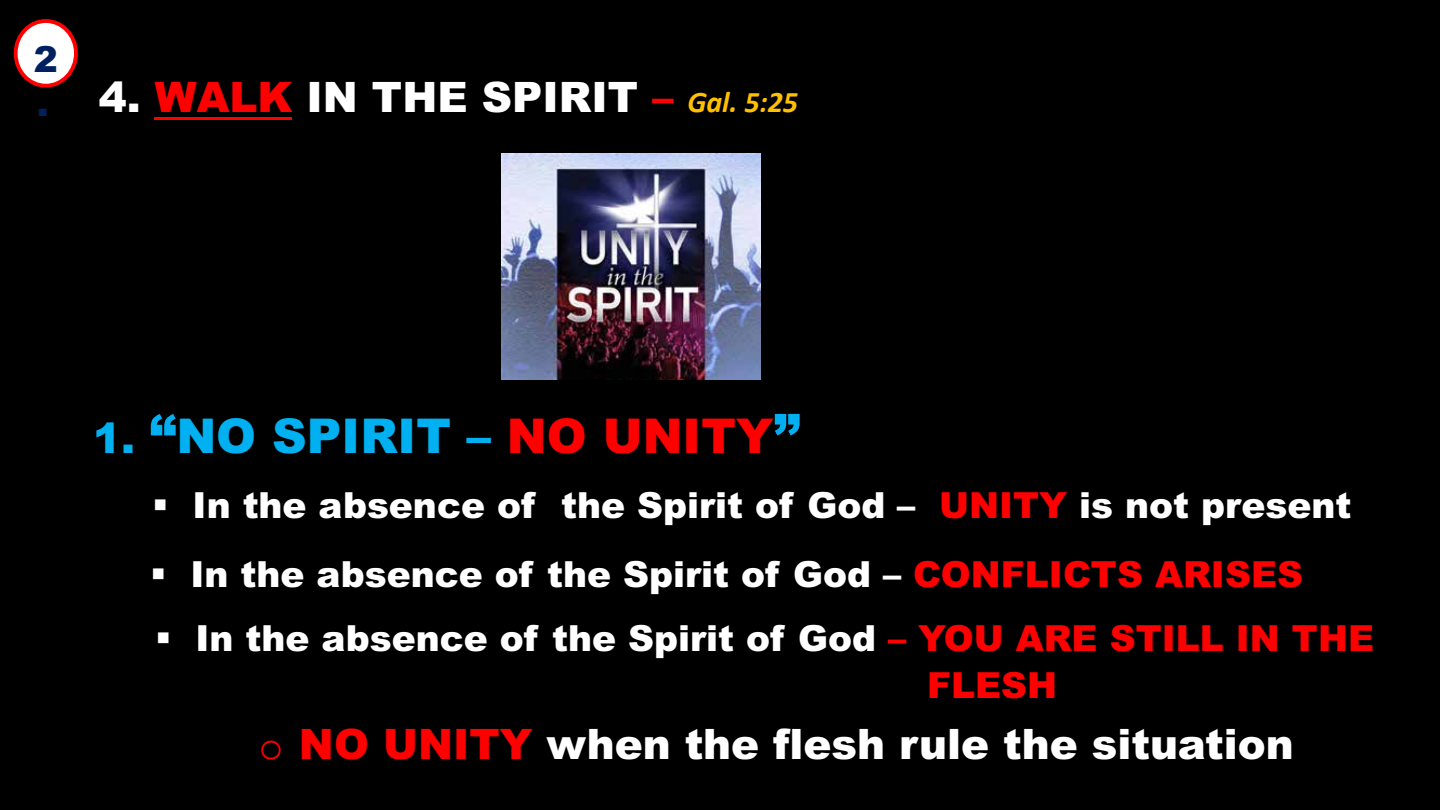
<style>
.page{position:relative;width:1440px;height:810px;background:#000}
.page>*{position:absolute;margin:0;border:0;box-sizing:border-box;transform-origin:0 0}
.t1{font:900 48px "Arial";color:#00b0f0}
.t2{font:900 42px "Arial";color:#fff}
.t3{font:900 36px/46.5px "Arial";color:#fff}
.t4{font:900 36px "Arial";color:#002060}
.s1{font-size:36px;color:#002060}
.s2{color:#f00}
.s3{font-family:"Calibri";font-weight:700;font-style:italic;font-size:30px;color:#ffc000}
.s4{font-size:42px}
.s5{font-size:54px}
.s6{font-family:"Courier New";font-weight:400;color:#f00}
</style>
<div class="page">
<img style="left:501px;top:153px;width:259px;height:226px">
<div style="left:16px;top:21px;width:60px;height:65px;background:#fff;border-radius:50%"></div>
<div style="left:14px;top:19px;width:64px;height:69px;border:4px solid #f00;border-radius:50%"></div>
<img style="left:72px;top:60px;width:6px;height:13px">
<hr style="left:154px;top:117px;width:138px;height:3px;background:#f00">
<p class="t4" style="left:34px;top:33px;width:26px">2</p>
<p class="t2" style="left:37px;top:67px;width:763px"><span class="s1">.</span> 4. <span class="s2">WALK</span> IN THE SPIRIT <span class="s2">–</span> <span class="s3">Gal. 5:25</span></p>
<h1 class="t1" style="left:93px;top:401px;width:709px"><span class="s4">1.</span> <span class="s5">“</span>NO SPIRIT – <span class="s2">NO UNITY</span><span class="s5">”</span></h1>
<p class="t3" style="left:152px;top:480px;width:1201px">▪ In the absence of the Spirit of God – <span class="s2">UNITY</span> is not present</p>
<p class="t3" style="left:150px;top:550px;width:1155px">▪ In the absence of the Spirit of God – <span class="s2">CONFLICTS ARISES</span></p>
<p class="t3" style="left:927px;top:614px;width:449px;text-indent:-772px">▪ In the absence of the Spirit of God <span class="s2">– YOU ARE STILL IN THE<br>FLESH</span></p>
<p class="t2" style="left:258px;top:713px;width:1037px"><span class="s6">o</span> <span class="s2">NO UNITY</span> when the flesh rule the situation</p>
</div>
